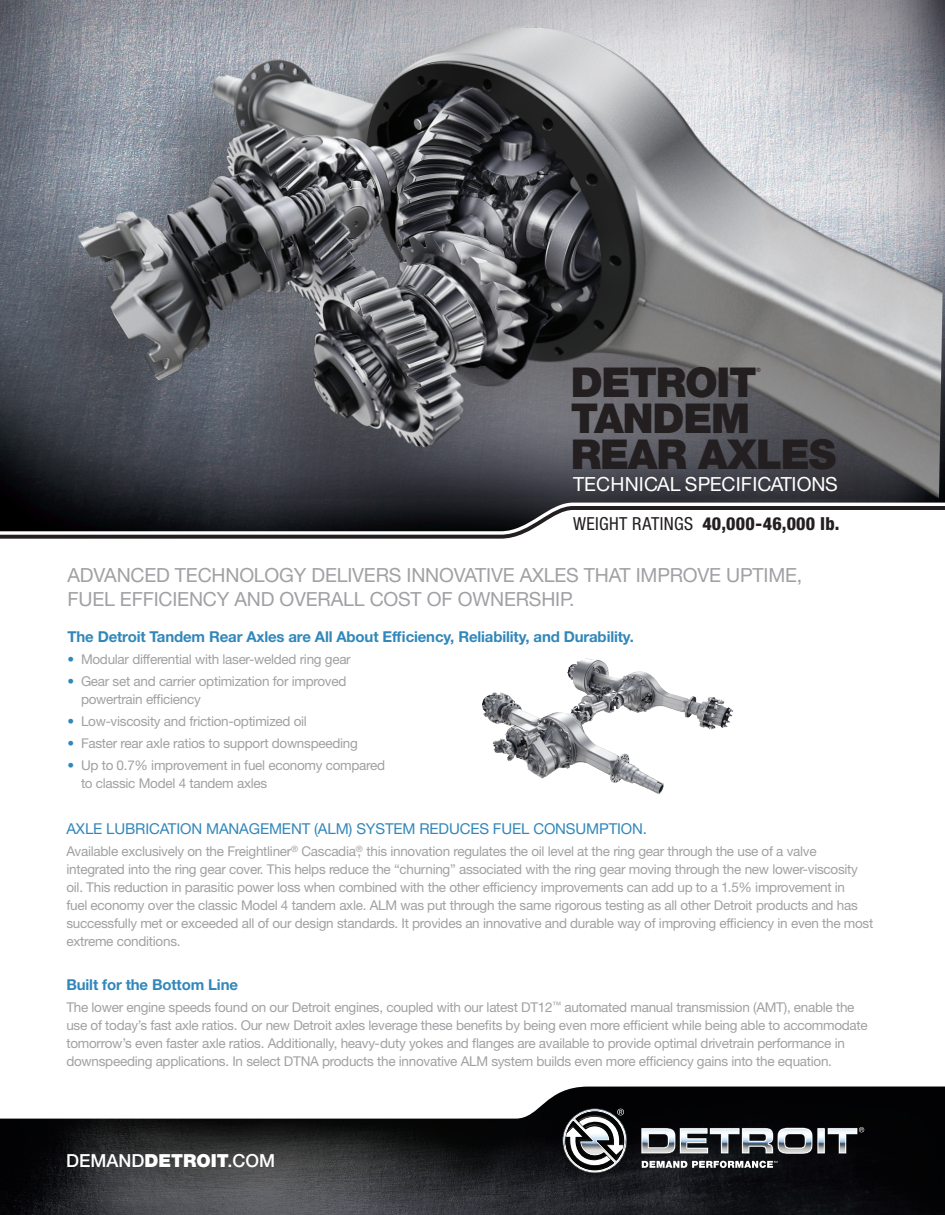
<style>
.page{position:relative;width:945px;height:1215px;background:#fff}
.page>*{position:absolute;margin:0;border:0;box-sizing:border-box;transform-origin:0 0}
.t1{font:900 41.25px/36px "Helvetica Neue LT Std";letter-spacing:-.03em;color:#231f20}
.t2{font:19.5px/24px "Helvetica Neue LT Std";letter-spacing:-.01em;color:#a1a1a5}
.t3{font:19.5px "Helvetica Neue LT Std";letter-spacing:.01em;color:#fff}
.t4{font:800 condensed 18px "Helvetica Neue LT Std";letter-spacing:.01em;color:#231f20}
.t5{font:500 18px "Helvetica Neue LT Std";color:#fff}
.t6{font:700 15px "Helvetica Neue LT Std";letter-spacing:-.01em;color:#3287ba}
.t7{font:15px "Helvetica Neue LT Std";letter-spacing:-.01em;color:#3287ba}
.t8{font:13.5px/18px "Helvetica Neue LT Std";letter-spacing:-.02em;color:#a1a1a5}
.t9{font:5.85px "Helvetica Neue LT Std";color:#231f20}
.s1{font-weight:400}
.s2{color:#3287ba}
.s3{font-weight:900}
</style>
<div class="page">
<img style="left:482px;top:658px;width:252px;height:137px">
<img style="left:0;top:1087px;width:945px;height:128px">
<svg style="left:0;top:498px;width:945px;height:41px"></svg>
<img style="left:0;top:0;width:945px;height:498px">
<svg style="left:564px;top:1109px;width:61px;height:62px"></svg>
<svg style="left:642px;top:1161px;width:136px;height:7px"></svg>
<svg style="left:641px;top:1127px;width:223px;height:27px"></svg>
<h1 class="t1" style="left:571px;top:364px;width:187px">DETROIT</h1>
<p class="t9" style="left:756px;top:366px;width:6px">®</p>
<h1 class="t1" style="left:571px;top:400px;width:267px">TANDEM<br>REAR AXLES</h1>
<h2 class="t3" style="left:573px;top:472px;width:266px">TECHNICAL SPECIFICATIONS</h2>
<h3 class="t4" style="left:573px;top:513px;width:268px"><span class="s1">WEIGHT RATINGS</span> 40,000-46,000 Ib.</h3>
<h2 class="t2" style="left:68px;top:562px;width:736px">ADVANCED TECHNOLOGY DELIVERS INNOVATIVE AXLES THAT IMPROVE UPTIME,<br>FUEL EFFICIENCY AND OVERALL COST OF OWNERSHIP.</h2>
<p class="t6" style="left:68px;top:628px;width:568px">The Detroit Tandem Rear Axles are All About Efficiency, Reliability, and Durability.</p>
<p class="t8" style="left:68px;top:650px;width:285px"><span class="s2">•</span> Modular differential with laser-welded ring gear</p>
<p class="t8" style="left:81px;top:672px;width:267px;text-indent:-14px"><span class="s2">•</span> Gear set and carrier optimization for improved powertrain efficiency</p>
<p class="t8" style="left:68px;top:712px;width:241px"><span class="s2">•</span> Low-viscosity and friction-optimized oil</p>
<p class="t8" style="left:68px;top:734px;width:292px"><span class="s2">•</span> Faster rear axle ratios to support downspeeding</p>
<p class="t8" style="left:81px;top:756px;width:306px;text-indent:-14px"><span class="s2">•</span> Up to 0.7% improvement in fuel economy compared to classic Model 4 tandem axles</p>
<p class="t7" style="left:66px;top:819px;width:582px">AXLE LUBRICATION MANAGEMENT (ALM) SYSTEM REDUCES FUEL CONSUMPTION.</p>
<p class="t8" style="left:66px;top:842px;width:808px">Available exclusively on the Freightliner<sup>®</sup> Cascadia<sup>®</sup>, this innovation regulates the oil level at the ring gear through the use of a valve integrated into the ring gear cover. This helps reduce the “churning” associated with the ring gear moving through the new lower-viscosity oil. This reduction in parasitic power loss when combined with the other efficiency improvements can add up to a 1.5% improvement in<br>fuel economy over the classic Model 4 tandem axle. ALM was put through the same rigorous testing as all other Detroit products and has successfully met or exceeded all of our design standards. It provides an innovative and durable way of improving efficiency in even the most extreme conditions.</p>
<p class="t6" style="left:66px;top:975px;width:173px">Built for the Bottom Line</p>
<p class="t8" style="left:66px;top:998px;width:803px">The lower engine speeds found on our Detroit engines, coupled with our latest DT12<sup>™</sup> automated manual transmission (AMT), enable the use of today’s fast axle ratios. Our new Detroit axles leverage these benefits by being even more efficient while being able to accommodate tomorrow’s even faster axle ratios. Additionally, heavy-duty yokes and flanges are available to provide optimal drivetrain performance in downspeeding applications. In select DTNA products the innovative ALM system builds even more efficiency gains into the equation.</p>
<h3 class="t5" style="left:66px;top:1150px;width:210px">DEMAND<span class="s3">DETROIT</span>.COM</h3>
</div>
